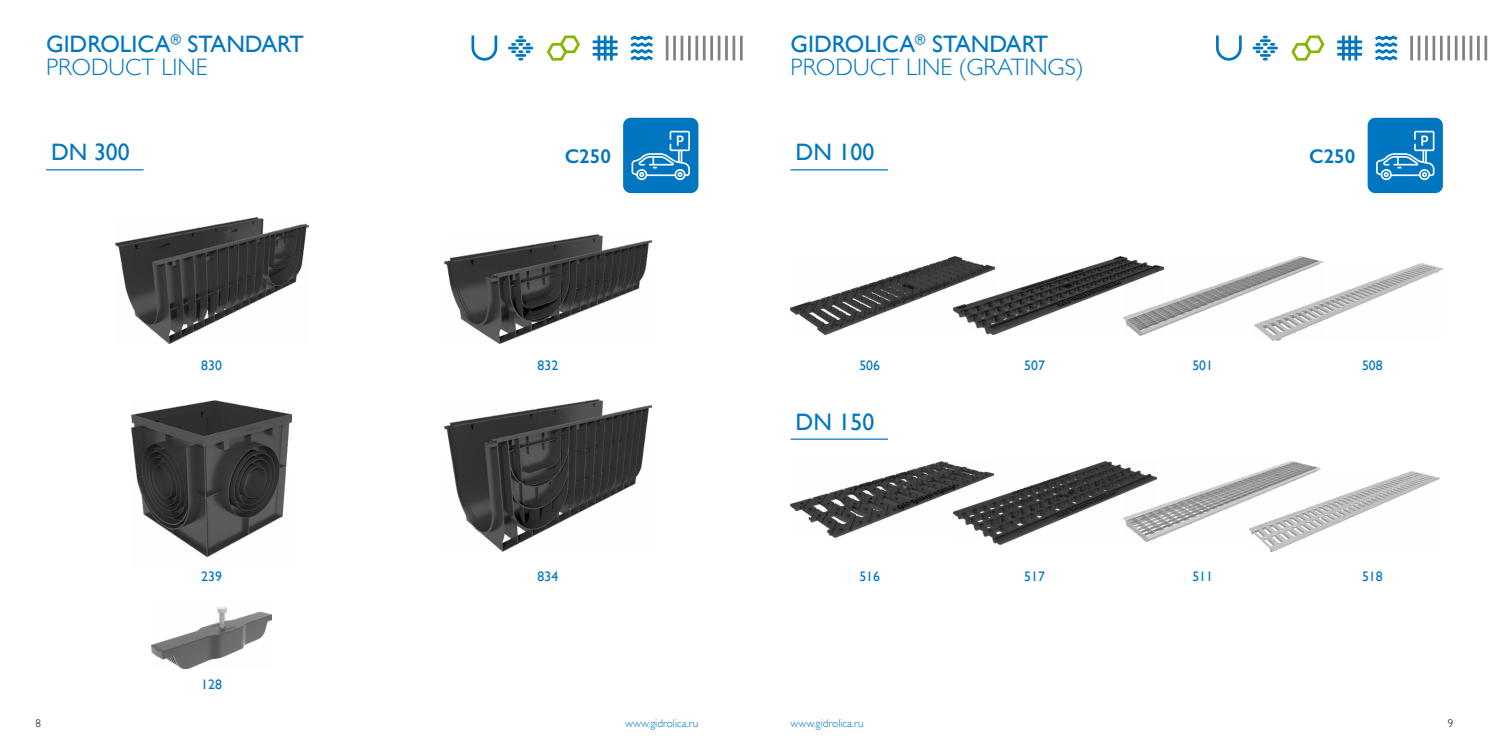
<style>
.page{position:relative;width:1489px;height:745px;background:#fff}
.page>*{position:absolute;margin:0;border:0;box-sizing:border-box;transform-origin:0 0}
.t1{font:23.75px/23.5px "Gill Sans";color:#0076c0}
.t2{font:300 23.75px/23.5px "Gill Sans";color:#0076c0}
.t3{font:600 20px "Gill Sans";color:#0076c0}
.t4{font:13.75px "Gill Sans";color:#0076c0}
.t5{font:300 11.25px "Gill Sans";color:#0076c0}
.t6{font:300 11.25px "Gill Sans";color:#000}
.s1{font-weight:300}
.s2{font-weight:400}
</style>
<div class="page">
<svg style="left:1375px;top:35px;width:23px;height:26px"></svg>
<svg style="left:1291px;top:35px;width:34px;height:26px"></svg>
<hr style="left:1410px;top:36px;width:2px;height:24px;background:#818084">
<hr style="left:1417px;top:36px;width:3px;height:24px;background:#818084">
<hr style="left:1424px;top:36px;width:3px;height:24px;background:#818084">
<hr style="left:1432px;top:36px;width:2px;height:24px;background:#818084">
<hr style="left:1439px;top:36px;width:3px;height:24px;background:#818084">
<hr style="left:1447px;top:36px;width:2px;height:24px;background:#818084">
<hr style="left:1454px;top:36px;width:3px;height:24px;background:#818084">
<hr style="left:1461px;top:36px;width:3px;height:24px;background:#818084">
<hr style="left:1469px;top:36px;width:3px;height:24px;background:#818084">
<hr style="left:1476px;top:36px;width:3px;height:24px;background:#818084">
<hr style="left:1484px;top:36px;width:2px;height:24px;background:#818084">
<hr style="left:1341px;top:36px;width:3px;height:24px;background:#0076c0">
<hr style="left:1348px;top:36px;width:2px;height:24px;background:#0076c0">
<hr style="left:1354px;top:36px;width:3px;height:24px;background:#0076c0">
<hr style="left:1336px;top:40px;width:25px;height:3px;background:#0076c0">
<hr style="left:1336px;top:47px;width:25px;height:2px;background:#0076c0">
<hr style="left:1336px;top:53px;width:25px;height:3px;background:#0076c0">
<svg style="left:1216px;top:35px;width:26px;height:26px"></svg>
<svg style="left:1252px;top:36px;width:25px;height:24px"></svg>
<svg style="left:630px;top:35px;width:23px;height:26px"></svg>
<svg style="left:546px;top:35px;width:34px;height:26px"></svg>
<hr style="left:665px;top:36px;width:3px;height:24px;background:#818084">
<hr style="left:673px;top:36px;width:3px;height:24px;background:#818084">
<hr style="left:680px;top:36px;width:3px;height:24px;background:#818084">
<hr style="left:688px;top:36px;width:2px;height:24px;background:#818084">
<hr style="left:695px;top:36px;width:3px;height:24px;background:#818084">
<hr style="left:702px;top:36px;width:3px;height:24px;background:#818084">
<hr style="left:710px;top:36px;width:3px;height:24px;background:#818084">
<hr style="left:717px;top:36px;width:3px;height:24px;background:#818084">
<hr style="left:725px;top:36px;width:2px;height:24px;background:#818084">
<hr style="left:732px;top:36px;width:3px;height:24px;background:#818084">
<hr style="left:740px;top:36px;width:2px;height:24px;background:#818084">
<hr style="left:597px;top:36px;width:3px;height:24px;background:#0076c0">
<hr style="left:603px;top:36px;width:3px;height:24px;background:#0076c0">
<hr style="left:610px;top:36px;width:2px;height:24px;background:#0076c0">
<hr style="left:592px;top:40px;width:25px;height:3px;background:#0076c0">
<hr style="left:592px;top:47px;width:25px;height:2px;background:#0076c0">
<hr style="left:592px;top:53px;width:25px;height:3px;background:#0076c0">
<svg style="left:471px;top:35px;width:27px;height:26px"></svg>
<svg style="left:508px;top:36px;width:25px;height:24px"></svg>
<img style="left:131px;top:400px;width:161px;height:158px">
<img style="left:151px;top:606px;width:121px;height:62px">
<img style="left:115px;top:218px;width:193px;height:125px">
<img style="left:445px;top:234px;width:206px;height:109px">
<img style="left:445px;top:399px;width:206px;height:152px">
<div style="left:623px;top:118px;width:75px;height:75px;background:#0076c0;border-radius:8px"></div>
<svg style="left:631px;top:131px;width:59px;height:49px"></svg>
<div style="left:1367px;top:118px;width:75px;height:75px;background:#0076c0;border-radius:8px"></div>
<svg style="left:1376px;top:131px;width:58px;height:49px"></svg>
<hr style="left:46px;top:169px;width:98px;height:1px;background:#0076c0">
<hr style="left:790px;top:169px;width:98px;height:1px;background:#0076c0">
<hr style="left:790px;top:438px;width:98px;height:1px;background:#0076c0">
<img style="left:1137px;top:257px;width:185px;height:78px">
<img style="left:1156px;top:461px;width:164px;height:78px">
<img style="left:1254px;top:263px;width:188px;height:77px">
<img style="left:1249px;top:471px;width:189px;height:80px">
<img style="left:790px;top:256px;width:163px;height:78px">
<img style="left:790px;top:461px;width:163px;height:75px">
<img style="left:953px;top:256px;width:210px;height:78px">
<img style="left:953px;top:461px;width:203px;height:82px">
<p class="t1" style="left:46px;top:32px;width:259px">GIDROLICA<sup>®</sup> STANDART<br><span class="s1">PRODUCT LINE</span></p>
<p class="t2" style="left:790px;top:31px;width:295px"><span class="s2">GIDROLICA</span><sup>®</sup> <span class="s2">STANDART<br></span>PRODUCT LINE (GRATINGS)</p>
<p class="t1" style="left:51px;top:140px;width:80px">DN 300</p>
<p class="t3" style="left:564px;top:144px;width:48px">C250</p>
<p class="t1" style="left:795px;top:140px;width:80px">DN 100</p>
<p class="t3" style="left:1309px;top:144px;width:48px">C250</p>
<p class="t4" style="left:201px;top:357px;width:22px">830</p>
<p class="t4" style="left:537px;top:357px;width:22px">832</p>
<p class="t4" style="left:859px;top:357px;width:22px">506</p>
<p class="t1" style="left:795px;top:409px;width:80px">DN 150</p>
<p class="t4" style="left:1024px;top:357px;width:22px">507</p>
<p class="t4" style="left:1192px;top:357px;width:22px">501</p>
<p class="t4" style="left:1361px;top:357px;width:22px">508</p>
<p class="t4" style="left:201px;top:567px;width:22px">239</p>
<p class="t4" style="left:201px;top:675px;width:22px">128</p>
<p class="t4" style="left:537px;top:567px;width:22px">834</p>
<p class="t4" style="left:1361px;top:567px;width:22px">518</p>
<p class="t4" style="left:859px;top:567px;width:22px">516</p>
<p class="t4" style="left:1024px;top:567px;width:22px">517</p>
<p class="t4" style="left:1192px;top:567px;width:22px">511</p>
<p class="t6" style="left:35px;top:714px;width:7px">8</p>
<p class="t5" style="left:625px;top:714px;width:75px">www.gidrolica.ru</p>
<p class="t5" style="left:790px;top:714px;width:75px">www.gidrolica.ru</p>
<p class="t6" style="left:1447px;top:714px;width:7px">9</p>
</div>
